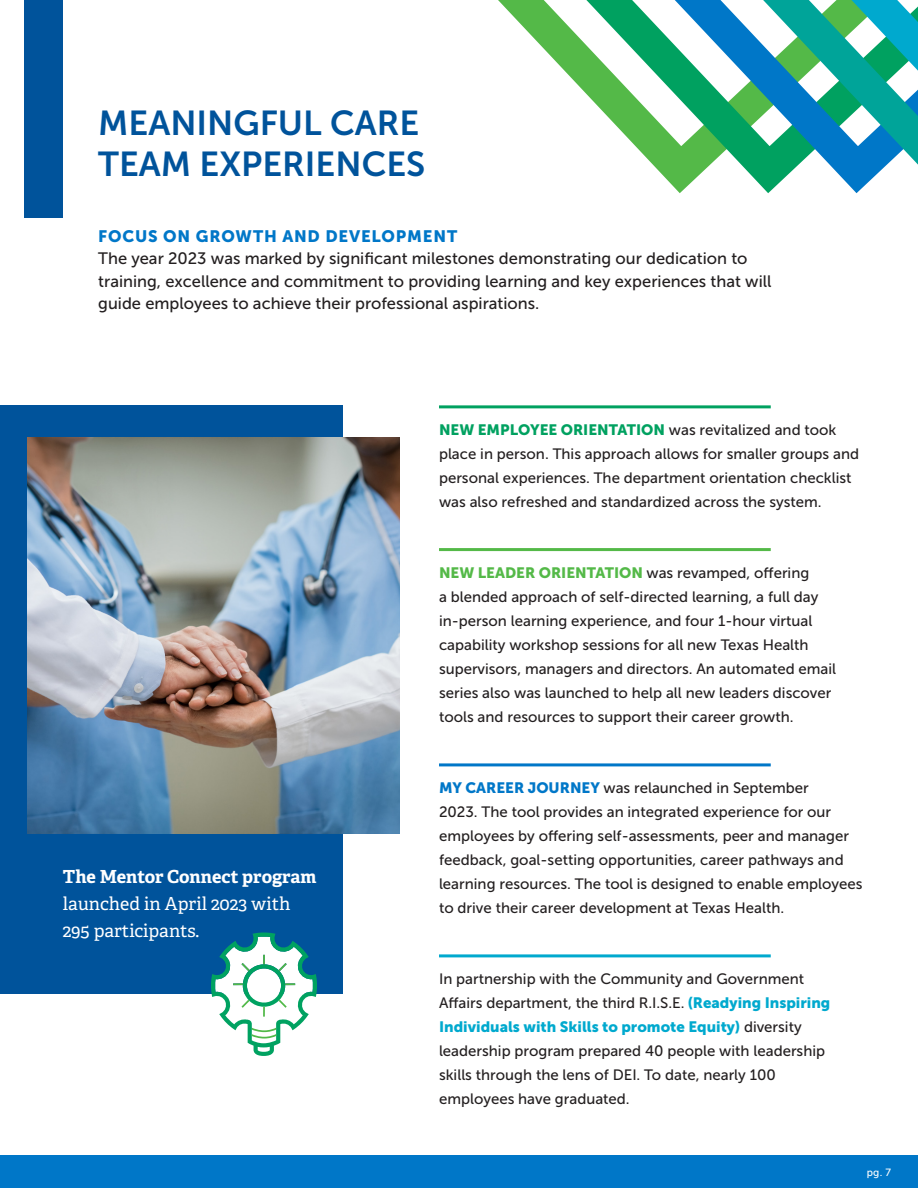
<style>
.page{position:relative;width:918px;height:1188px;background:#fff}
.page>*{position:absolute;margin:0;border:0;box-sizing:border-box;transform-origin:0 0}
.t1{font:34.5px/41.4px "Museo Sans 700";color:#00539b}
.t2{font:18px/27px "Adelle";color:#fff}
.t3{font:16.5px/22.5px "Museo Sans 500";color:#231f20}
.t4{font:16.5px "Museo Sans 900";letter-spacing:.05em;color:#0077c8}
.t5{font:15px/24px "Museo Sans 500";color:#231f20}
.t6{font:10.5px "Museo Sans 500";color:#fff}
.s1{font-family:"Museo Sans 900";color:#00a160}
.s2{font-weight:700}
.s3{font-family:"Museo Sans 900";color:#54b948}
.s4{font-family:"Museo Sans 900";color:#0077c8}
.s5{font-family:"Museo Sans 900";color:#00a9ce}
</style>
<div class="page">
<div style="left:24px;top:0;width:39px;height:218px;background:#00539b"></div>
<hr style="left:439px;top:405px;width:332px;height:3px;background:#00a160">
<hr style="left:439px;top:548px;width:332px;height:3px;background:#54b948">
<hr style="left:439px;top:763px;width:332px;height:3px;background:#0077c8">
<svg style="left:504px;top:0;width:88px;height:100px"></svg>
<svg style="left:592px;top:0;width:89px;height:193px"></svg>
<svg style="left:681px;top:0;width:88px;height:194px"></svg>
<svg style="left:769px;top:0;width:149px;height:194px"></svg>
<div style="left:0;top:405px;width:342px;height:589px;background:#00539b"></div>
<img style="left:27px;top:437px;width:373px;height:396px">
<hr style="left:439px;top:954px;width:332px;height:3px;background:#00a9ce">
<svg style="left:211px;top:932px;width:106px;height:124px"></svg>
<div style="left:0;top:1155px;width:918px;height:33px;background:#0077c8"></div>
<p class="t1" style="left:98px;top:102px;width:329px">MEANINGFUL CARE<br>TEAM EXPERIENCES</p>
<p class="t4" style="left:98px;top:227px;width:360px">FOCUS ON GROWTH AND DEVELOPMENT</p>
<p class="t3" style="left:98px;top:247px;width:675px">The year 2023 was marked by significant milestones demonstrating our dedication to training, excellence and commitment to providing learning and key experiences that will guide employees to achieve their professional aspirations.</p>
<p class="t5" style="left:439px;top:418px;width:422px"><span class="s1">NEW EMPLOYEE ORIENTATION</span> was revitalized and took place in person. This approach allows for smaller groups and personal experiences. The department orientation checklist was also refreshed and standardized across the system.</p>
<p class="t2" style="left:63px;top:863px;width:255px"><span class="s2">The Mentor Connect program </span>launched in April 2023 with<br>295 participants.</p>
<p class="t5" style="left:439px;top:561px;width:399px"><span class="s3">NEW LEADER ORIENTATION</span> was revamped, offering<br>a blended approach of self-directed learning, a full day in-person learning experience, and four 1-hour virtual capability workshop sessions for all new Texas Health supervisors, managers and directors. An automated email series also was launched to help all new leaders discover tools and resources to support their career growth.</p>
<p class="t5" style="left:439px;top:776px;width:425px"><span class="s4">MY CAREER JOURNEY</span> was relaunched in September<br>2023. The tool provides an integrated experience for our employees by offering self-assessments, peer and manager feedback, goal-setting opportunities, career pathways and learning resources. The tool is designed to enable employees to drive their career development at Texas Health.</p>
<p class="t5" style="left:439px;top:967px;width:393px">In partnership with the Community and Government Affairs department, the third R.I.S.E. <span class="s5">(Readying Inspiring Individuals with Skills to promote Equity)</span> diversity leadership program prepared 40 people with leadership skills through the lens of DEI. To date, nearly 100 employees have graduated.</p>
<p class="t6" style="left:867px;top:1166px;width:26px">pg. 7</p>
</div>
